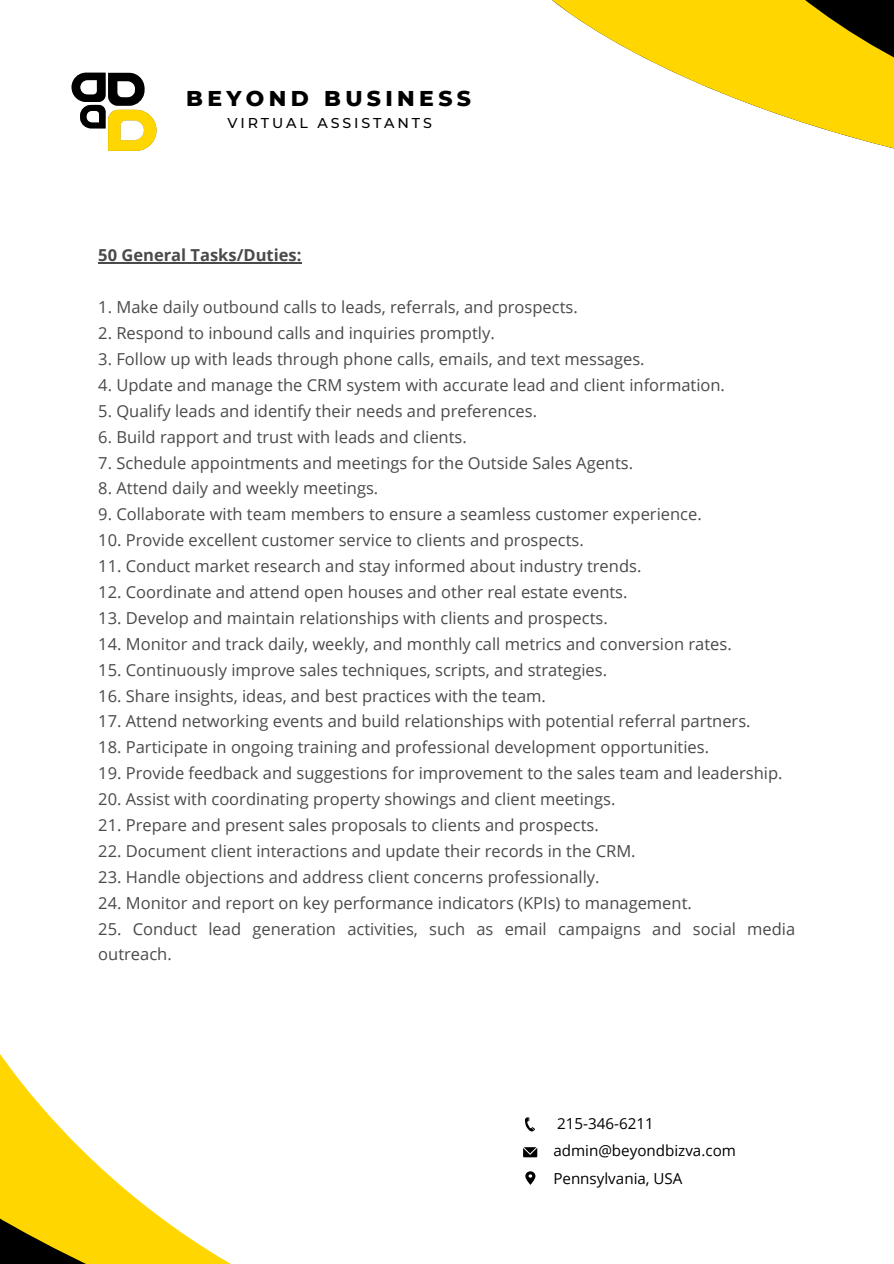
<style>
.page{position:relative;width:894px;height:1264px;background:#fff}
.page>*{position:absolute;margin:0;border:0;box-sizing:border-box;transform-origin:0 0}
.t1{font:800 21.9px "Montserrat";letter-spacing:.2em;color:#000}
.t2{font:16.5px/25.8px "Open Sans";color:#4b4a4a}
.t3{font:700 16.5px "Open Sans";color:#4b4a4a}
.t4{font:15.15px "Open Sans";color:#000}
.t5{font:500 14.25px "Montserrat";letter-spacing:.2em;color:#000}
</style>
<div class="page">
<svg style="left:0;top:1067px;width:538px;height:196px"></svg>
<svg style="left:552px;top:0;width:341px;height:149px;fill:#ffd600"></svg>
<hr style="left:98px;top:262px;width:203px;height:2px;background:#4b4a4a">
<svg style="left:525px;top:1117px;width:10px;height:14px"></svg>
<svg style="left:523px;top:1147px;width:14px;height:10px"></svg>
<svg style="left:525px;top:1171px;width:10px;height:13px"></svg>
<svg style="left:71px;top:72px;width:86px;height:79px"></svg>
<h3 class="t1" style="left:186px;top:85px;width:286px">BEYOND BUSINESS</h3>
<p class="t5" style="left:227px;top:114px;width:206px">VIRTUAL ASSISTANTS</p>
<p class="t3" style="left:98px;top:244px;width:204px">50 General Tasks/Duties:</p>
<p class="t2" style="left:98px;top:294px;width:481px">1. Make daily outbound calls to leads, referrals, and prospects.</p>
<p class="t2" style="left:98px;top:320px;width:398px">2. Respond to inbound calls and inquiries promptly.</p>
<p class="t2" style="left:98px;top:345px;width:547px">3. Follow up with leads through phone calls, emails, and text messages.</p>
<p class="t2" style="left:98px;top:371px;width:628px">4. Update and manage the CRM system with accurate lead and client information.</p>
<p class="t2" style="left:98px;top:397px;width:440px">5. Qualify leads and identify their needs and preferences.</p>
<p class="t2" style="left:98px;top:423px;width:370px">6. Build rapport and trust with leads and clients.</p>
<p class="t2" style="left:98px;top:449px;width:536px">7. Schedule appointments and meetings for the Outside Sales Agents.</p>
<p class="t2" style="left:98px;top:475px;width:281px">8. Attend daily and weekly meetings.</p>
<p class="t2" style="left:98px;top:501px;width:604px">9. Collaborate with team members to ensure a seamless customer experience.</p>
<p class="t2" style="left:98px;top:527px;width:487px">10. Provide excellent customer service to clients and prospects.</p>
<p class="t2" style="left:98px;top:552px;width:544px">11. Conduct market research and stay informed about industry trends.</p>
<p class="t2" style="left:98px;top:578px;width:530px">12. Coordinate and attend open houses and other real estate events.</p>
<p class="t2" style="left:98px;top:604px;width:511px">13. Develop and maintain relationships with clients and prospects.</p>
<p class="t2" style="left:98px;top:630px;width:634px">14. Monitor and track daily, weekly, and monthly call metrics and conversion rates.</p>
<p class="t2" style="left:98px;top:656px;width:510px">15. Continuously improve sales techniques, scripts, and strategies.</p>
<p class="t2" style="left:98px;top:682px;width:449px">16. Share insights, ideas, and best practices with the team.</p>
<p class="t2" style="left:98px;top:708px;width:653px">17. Attend networking events and build relationships with potential referral partners.</p>
<p class="t2" style="left:98px;top:734px;width:612px">18. Participate in ongoing training and professional development opportunities.</p>
<p class="t2" style="left:98px;top:759px;width:685px">19. Provide feedback and suggestions for improvement to the sales team and leadership.</p>
<p class="t2" style="left:98px;top:785px;width:518px">20. Assist with coordinating property showings and client meetings.</p>
<p class="t2" style="left:98px;top:811px;width:502px">21. Prepare and present sales proposals to clients and prospects.</p>
<p class="t2" style="left:98px;top:837px;width:538px">22. Document client interactions and update their records in the CRM.</p>
<p class="t2" style="left:98px;top:863px;width:502px">23. Handle objections and address client concerns professionally.</p>
<p class="t2" style="left:98px;top:889px;width:595px">24. Monitor and report on key performance indicators (KPIs) to management.</p>
<p class="t2" style="left:98px;top:915px;width:698px">25. Conduct lead generation activities, such as email campaigns and social media outreach.</p>
<h1 class="t4" style="left:557px;top:1112px;width:98px">215-346-6211</h1>
<p class="t4" style="left:553px;top:1140px;width:184px">admin@beyondbizva.com</p>
<h2 class="t4" style="left:553px;top:1167px;width:131px">Pennsylvania, USA</h2>
</div>
